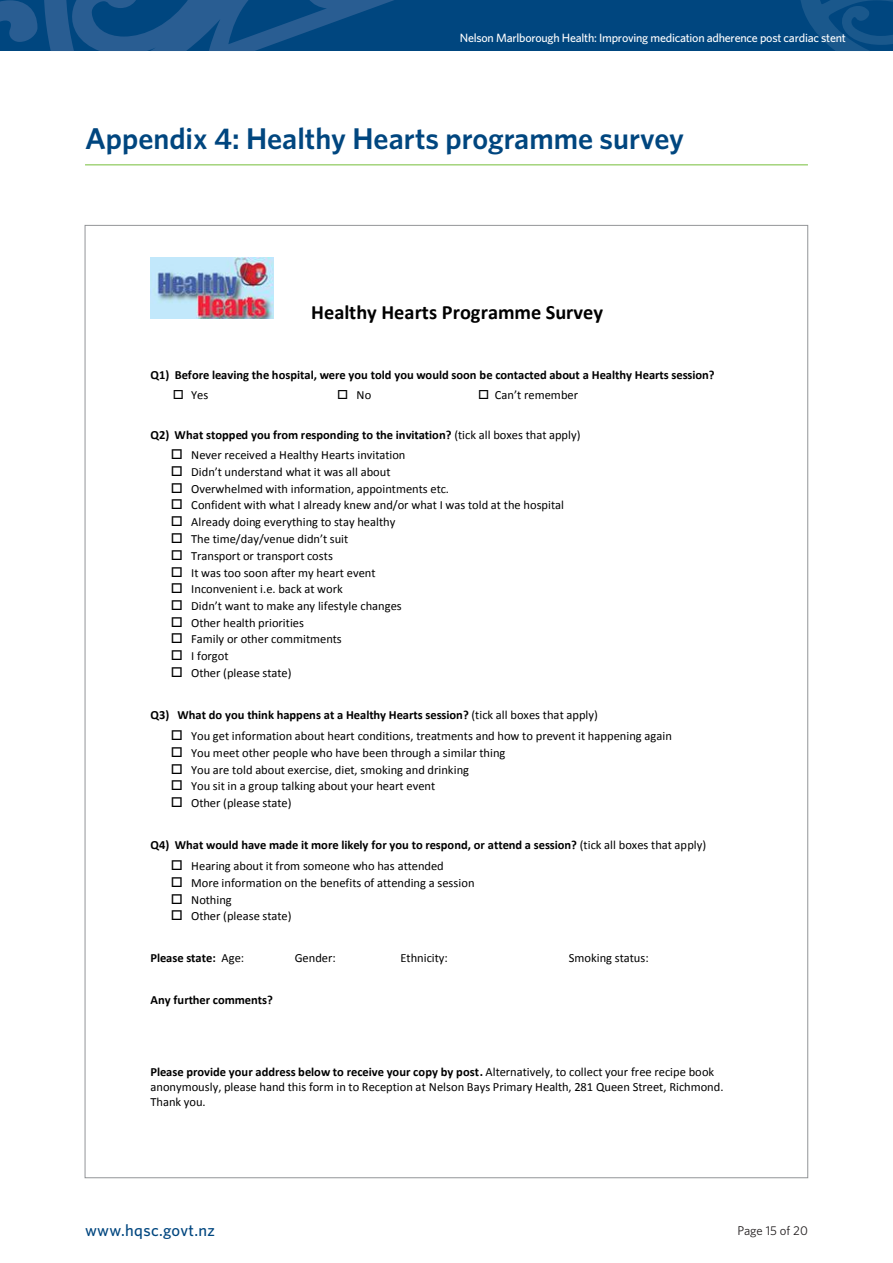
<style>
.page{position:relative;width:893px;height:1263px;background:#fff}
.page>*{position:absolute;margin:0;border:0;box-sizing:border-box;transform-origin:0 0}
._2_1_Main_sub{font:600 30px "Whitney";color:#00467f}
.t1{font:700 20.4px "Calibri";color:#000}
.t2{font:500 16.5px "Whitney";letter-spacing:.02em;color:#00467f}
.t3{font:12.75px "Whitney";color:#231f20}
.t4{font:12.45px/15.1px "Calibri";color:#000}
.t5{font:700 12.45px "Calibri";color:#000}
.t6{font:500 12px "Whitney";letter-spacing:-.02em;color:#fff}
.s1{font-weight:400}
.s2{font-weight:700}
</style>
<div class="page">
<svg style="left:0;top:0;width:796px;height:51px;background:#0a4b83"></svg>
<svg style="left:796px;top:0;width:97px;height:51px;background:#0d4f85"></svg>
<svg style="left:837px;top:6px;width:56px;height:39px;background:#0b4e84"></svg>
<hr style="left:85px;top:164px;width:723px;height:1px;background:#7bc143">
<img style="left:150px;top:257px;width:123px;height:61px">
<p class="t6" style="left:460px;top:30px;width:388px">Nelson Marlborough Health: Improving medication adherence post cardiac stent</p>
<p class="_2_1_Main_sub" style="left:85px;top:118px;width:600px">Appendix 4: Healthy Hearts programme survey</p>
<p class="t1" style="left:311px;top:297px;width:293px">Healthy Hearts Programme Survey</p>
<p class="t5" style="left:151px;top:366px;width:566px">Q1) Before leaving the hospital, were you told you would soon be contacted about a Healthy Hearts session?</p>
<p class="t4" style="left:173px;top:387px;width:37px">□ Yes</p>
<p class="t4" style="left:337px;top:387px;width:36px">□ No</p>
<p class="t4" style="left:478px;top:387px;width:101px">□ Can’t remember</p>
<p class="t5" style="left:150px;top:426px;width:432px">Q2) What stopped you from responding to the invitation? <span class="s1">(tick all boxes that apply)</span></p>
<p class="t4" style="left:171px;top:447px;width:236px">□ Never received a Healthy Hearts invitation</p>
<p class="t4" style="left:171px;top:464px;width:221px">□ Didn’t understand what it was all about</p>
<p class="t4" style="left:171px;top:480px;width:280px">□ Overwhelmed with information, appointments etc.</p>
<p class="t4" style="left:171px;top:497px;width:395px">□ Confident with what I already knew and/or what I was told at the hospital</p>
<p class="t4" style="left:171px;top:514px;width:226px">□ Already doing everything to stay healthy</p>
<p class="t4" style="left:171px;top:531px;width:179px">□ The time/day/venue didn’t suit</p>
<p class="t4" style="left:171px;top:548px;width:164px">□ Transport or transport costs</p>
<p class="t4" style="left:171px;top:564px;width:206px">□ It was too soon after my heart event</p>
<p class="t4" style="left:171px;top:581px;width:173px">□ Inconvenient i.e. back at work</p>
<p class="t4" style="left:171px;top:598px;width:232px">□ Didn’t want to make any lifestyle changes</p>
<p class="t4" style="left:171px;top:615px;width:135px">□ Other health priorities</p>
<p class="t4" style="left:171px;top:631px;width:172px">□ Family or other commitments</p>
<p class="t4" style="left:171px;top:648px;width:59px">□ I forgot</p>
<p class="t4" style="left:171px;top:665px;width:122px">□ Other (please state)</p>
<p class="t5" style="left:151px;top:706px;width:449px">Q3) What do you think happens at a Healthy Hearts session? <span class="s1">(tick all boxes that apply)</span></p>
<p class="t4" style="left:171px;top:728px;width:503px">□ You get information about heart conditions, treatments and how to prevent it happening again</p>
<p class="t4" style="left:171px;top:745px;width:336px">□ You meet other people who have been through a similar thing</p>
<p class="t4" style="left:171px;top:762px;width:300px">□ You are told about exercise, diet, smoking and drinking</p>
<p class="t4" style="left:171px;top:778px;width:266px">□ You sit in a group talking about your heart event</p>
<p class="t4" style="left:171px;top:795px;width:122px">□ Other (please state)</p>
<p class="t5" style="left:151px;top:836px;width:557px">Q4) What would have made it more likely for you to respond, or attend a session? <span class="s1">(tick all boxes that apply)</span></p>
<p class="t4" style="left:171px;top:858px;width:274px">□ Hearing about it from someone who has attended</p>
<p class="t4" style="left:171px;top:875px;width:305px">□ More information on the benefits of attending a session</p>
<p class="t4" style="left:171px;top:892px;width:62px">□ Nothing</p>
<p class="t4" style="left:171px;top:908px;width:122px">□ Other (please state)</p>
<p class="t5" style="left:151px;top:949px;width:95px">Please state: <span class="s1">Age:</span></p>
<p class="t4" style="left:295px;top:950px;width:43px">Gender:</p>
<p class="t4" style="left:400px;top:950px;width:49px">Ethnicity:</p>
<p class="t4" style="left:569px;top:950px;width:81px">Smoking status:</p>
<p class="t5" style="left:151px;top:991px;width:124px">Any further comments?</p>
<p class="t4" style="left:151px;top:1063px;width:574px"><span class="s2">Please provide your address below to receive your copy by post.</span> Alternatively, to collect your free recipe book anonymously, please hand this form in to Reception at Nelson Bays Primary Health, 281 Queen Street, Richmond.<br>Thank you.</p>
<h3 class="t2" style="left:85px;top:1219px;width:131px">www.hqsc.govt.nz</h3>
<p class="t3" style="left:738px;top:1222px;width:72px">Page 15 of 20</p>
</div>
